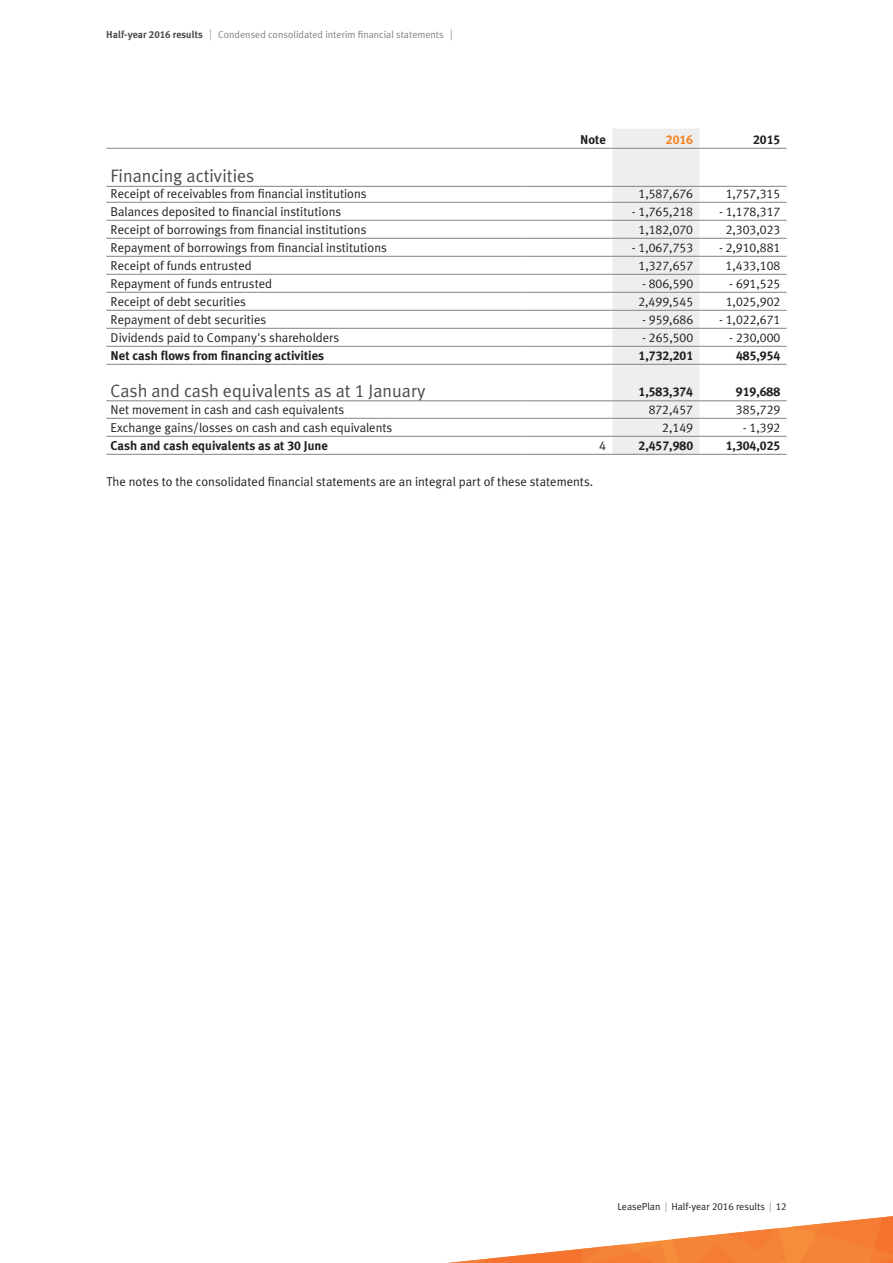
<style>
.page{position:relative;width:893px;height:1263px;background:#fff}
.page>*{position:absolute;margin:0;border:0;box-sizing:border-box;transform-origin:0 0}
.t1{font:18px "Meta Plus Normal";color:#4b4c4d}
.t2{font:12.75px "Meta Plus Normal";color:#231f20}
.t3{font:12.75px "Meta Plus Normal Caps";color:#231f20}
.t4{font:700 12.75px "Meta Plus";color:#231f20}
.t5{font:12.75px "Meta Plus Bold Caps";color:#231f20}
.t6{font:12.75px "Meta Plus Bold Caps";color:#f58220}
.t7{font:10.2px "Meta Plus Normal";color:#808285}
.t8{font:10.2px "Meta Plus Normal";color:#231f20}
.s1{font-family:"Meta Plus";font-weight:700;color:#4b4c4d}
.s2{font-family:"Meta Plus Bold Caps";color:#4b4c4d}
.s3{font-size:14.1px}
.s4{font-family:"Meta Plus Normal"}
.s5{font-family:"Meta Plus";font-weight:700}
.s6{font-family:"Meta Plus Normal Caps"}
.s7{font-family:"Meta Plus Bold Caps";font-weight:400}
.s8{font-size:13.2px;color:#808285}
</style>
<div class="page">
<svg style="left:448px;top:1216px;width:445px;height:47px"></svg>
<div style="left:612px;top:129px;width:87px;height:325px;background:#eeeeef"></div>
<hr style="left:106px;top:186px;width:419px;height:1px;background:#808285">
<hr style="left:525px;top:186px;width:87px;height:1px;background:#808285">
<hr style="left:612px;top:186px;width:87px;height:1px;background:#808285">
<hr style="left:699px;top:186px;width:88px;height:1px;background:#808285">
<hr style="left:106px;top:202px;width:419px;height:1px;background:#808285">
<hr style="left:525px;top:202px;width:87px;height:1px;background:#808285">
<hr style="left:612px;top:202px;width:87px;height:1px;background:#808285">
<hr style="left:699px;top:202px;width:88px;height:1px;background:#808285">
<hr style="left:106px;top:220px;width:419px;height:1px;background:#808285">
<hr style="left:525px;top:220px;width:87px;height:1px;background:#808285">
<hr style="left:612px;top:220px;width:87px;height:1px;background:#808285">
<hr style="left:699px;top:220px;width:88px;height:1px;background:#808285">
<hr style="left:106px;top:238px;width:419px;height:1px;background:#808285">
<hr style="left:525px;top:238px;width:87px;height:1px;background:#808285">
<hr style="left:612px;top:238px;width:87px;height:1px;background:#808285">
<hr style="left:699px;top:238px;width:88px;height:1px;background:#808285">
<hr style="left:106px;top:256px;width:419px;height:1px;background:#808285">
<hr style="left:525px;top:256px;width:87px;height:1px;background:#808285">
<hr style="left:612px;top:256px;width:87px;height:1px;background:#808285">
<hr style="left:699px;top:256px;width:88px;height:1px;background:#808285">
<hr style="left:106px;top:274px;width:419px;height:1px;background:#808285">
<hr style="left:525px;top:274px;width:87px;height:1px;background:#808285">
<hr style="left:612px;top:274px;width:87px;height:1px;background:#808285">
<hr style="left:699px;top:274px;width:88px;height:1px;background:#808285">
<hr style="left:106px;top:292px;width:419px;height:1px;background:#808285">
<hr style="left:525px;top:292px;width:87px;height:1px;background:#808285">
<hr style="left:612px;top:292px;width:87px;height:1px;background:#808285">
<hr style="left:699px;top:292px;width:88px;height:1px;background:#808285">
<hr style="left:106px;top:310px;width:419px;height:1px;background:#808285">
<hr style="left:525px;top:310px;width:87px;height:1px;background:#808285">
<hr style="left:612px;top:310px;width:87px;height:1px;background:#808285">
<hr style="left:699px;top:310px;width:88px;height:1px;background:#808285">
<hr style="left:106px;top:328px;width:419px;height:1px;background:#808285">
<hr style="left:525px;top:328px;width:87px;height:1px;background:#808285">
<hr style="left:612px;top:328px;width:87px;height:1px;background:#808285">
<hr style="left:699px;top:328px;width:88px;height:1px;background:#808285">
<hr style="left:106px;top:346px;width:419px;height:1px;background:#808285">
<hr style="left:525px;top:346px;width:87px;height:1px;background:#808285">
<hr style="left:612px;top:346px;width:87px;height:1px;background:#808285">
<hr style="left:699px;top:346px;width:88px;height:1px;background:#808285">
<hr style="left:106px;top:418px;width:419px;height:1px;background:#808285">
<hr style="left:525px;top:418px;width:87px;height:1px;background:#808285">
<hr style="left:612px;top:418px;width:87px;height:1px;background:#808285">
<hr style="left:699px;top:418px;width:88px;height:1px;background:#808285">
<hr style="left:106px;top:436px;width:419px;height:1px;background:#808285">
<hr style="left:525px;top:436px;width:87px;height:1px;background:#808285">
<hr style="left:612px;top:436px;width:87px;height:1px;background:#808285">
<hr style="left:699px;top:436px;width:88px;height:1px;background:#808285">
<hr style="left:106px;top:454px;width:419px;height:1px;background:#808285">
<hr style="left:525px;top:454px;width:87px;height:1px;background:#808285">
<hr style="left:612px;top:454px;width:87px;height:1px;background:#808285">
<hr style="left:699px;top:454px;width:88px;height:1px;background:#808285">
<hr style="left:106px;top:148px;width:419px;height:1px;background:#808285">
<hr style="left:525px;top:148px;width:87px;height:1px;background:#808285">
<hr style="left:612px;top:148px;width:87px;height:1px;background:#808285">
<hr style="left:699px;top:148px;width:88px;height:1px;background:#808285">
<hr style="left:106px;top:401px;width:419px;height:1px;background:#808285">
<hr style="left:525px;top:401px;width:87px;height:1px;background:#808285">
<hr style="left:612px;top:401px;width:87px;height:1px;background:#808285">
<hr style="left:699px;top:401px;width:88px;height:1px;background:#808285">
<hr style="left:106px;top:364px;width:419px;height:1px;background:#808285">
<hr style="left:525px;top:364px;width:87px;height:1px;background:#808285">
<hr style="left:612px;top:364px;width:87px;height:1px;background:#808285">
<hr style="left:699px;top:364px;width:88px;height:1px;background:#808285">
<p class="t7" style="left:106px;top:28px;width:348px"><span class="s1">Half-year</span> <span class="s2">2016</span> <span class="s1">results</span> <span class="s3">|</span> Condensed consolidated interim financial statements <span class="s3">|</span></p>
<p class="t4" style="left:580px;top:132px;width:27px">Note</p>
<p class="t6" style="left:666px;top:132px;width:29px">2016</p>
<p class="t5" style="left:753px;top:132px;width:29px">2015</p>
<h1 class="t1" style="left:111px;top:165px;width:145px">Financing activities</h1>
<p class="t2" style="left:111px;top:186px;width:258px">Receipt of receivables from financial institutions</p>
<p class="t3" style="left:639px;top:186px;width:56px">1<span class="s4">,</span>587<span class="s4">,</span>676</p>
<p class="t3" style="left:726px;top:186px;width:56px">1<span class="s4">,</span>757<span class="s4">,</span>315</p>
<p class="t2" style="left:111px;top:204px;width:232px">Balances deposited to financial institutions</p>
<p class="t3" style="left:632px;top:204px;width:63px"><span class="s4">-</span> 1<span class="s4">,</span>765<span class="s4">,</span>218</p>
<p class="t3" style="left:719px;top:204px;width:63px"><span class="s4">-</span> 1<span class="s4">,</span>178<span class="s4">,</span>317</p>
<p class="t2" style="left:111px;top:222px;width:257px">Receipt of borrowings from financial institutions</p>
<p class="t3" style="left:639px;top:222px;width:56px">1<span class="s4">,</span>182<span class="s4">,</span>070</p>
<p class="t3" style="left:726px;top:222px;width:56px">2<span class="s4">,</span>303<span class="s4">,</span>023</p>
<p class="t2" style="left:111px;top:240px;width:278px">Repayment of borrowings from financial institutions</p>
<p class="t3" style="left:632px;top:240px;width:63px"><span class="s4">-</span> 1<span class="s4">,</span>067<span class="s4">,</span>753</p>
<p class="t3" style="left:719px;top:240px;width:63px"><span class="s4">-</span> 2<span class="s4">,</span>910<span class="s4">,</span>881</p>
<p class="t2" style="left:111px;top:258px;width:143px">Receipt of funds entrusted</p>
<p class="t3" style="left:639px;top:258px;width:56px">1<span class="s4">,</span>327<span class="s4">,</span>657</p>
<p class="t3" style="left:726px;top:258px;width:56px">1<span class="s4">,</span>433<span class="s4">,</span>108</p>
<p class="t2" style="left:111px;top:276px;width:163px">Repayment of funds entrusted</p>
<p class="t3" style="left:642px;top:276px;width:53px"><span class="s4">-</span> 806<span class="s4">,</span>590</p>
<p class="t3" style="left:729px;top:276px;width:53px"><span class="s4">-</span> 691<span class="s4">,</span>525</p>
<p class="t2" style="left:111px;top:294px;width:137px">Receipt of debt securities</p>
<p class="t3" style="left:638px;top:294px;width:56px">2<span class="s4">,</span>499<span class="s4">,</span>545</p>
<p class="t3" style="left:726px;top:294px;width:56px">1<span class="s4">,</span>025<span class="s4">,</span>902</p>
<p class="t2" style="left:111px;top:312px;width:157px">Repayment of debt securities</p>
<p class="t3" style="left:642px;top:312px;width:53px"><span class="s4">-</span> 959<span class="s4">,</span>686</p>
<p class="t3" style="left:719px;top:312px;width:63px"><span class="s4">-</span> 1<span class="s4">,</span>022<span class="s4">,</span>671</p>
<p class="t2" style="left:111px;top:330px;width:230px">Dividends paid to Company's shareholders</p>
<p class="t3" style="left:642px;top:330px;width:53px"><span class="s4">-</span> 265<span class="s4">,</span>500</p>
<p class="t3" style="left:729px;top:330px;width:53px"><span class="s4">-</span> 230<span class="s4">,</span>000</p>
<p class="t4" style="left:111px;top:348px;width:215px">Net cash flows from financing activities</p>
<p class="t5" style="left:639px;top:348px;width:56px">1<span class="s5">,</span>732<span class="s5">,</span>201</p>
<p class="t5" style="left:736px;top:348px;width:46px">485<span class="s5">,</span>954</p>
<h1 class="t1" style="left:111px;top:380px;width:316px">Cash and cash equivalents as at <span class="s6">1</span> January</h1>
<p class="t5" style="left:639px;top:384px;width:56px">1<span class="s5">,</span>583<span class="s5">,</span>374</p>
<p class="t5" style="left:736px;top:384px;width:46px">919<span class="s5">,</span>688</p>
<p class="t2" style="left:111px;top:402px;width:235px">Net movement in cash and cash equivalents</p>
<p class="t3" style="left:649px;top:402px;width:46px">872<span class="s4">,</span>457</p>
<p class="t3" style="left:736px;top:402px;width:46px">385<span class="s4">,</span>729</p>
<p class="t2" style="left:111px;top:420px;width:283px">Exchange gains/losses on cash and cash equivalents</p>
<p class="t3" style="left:662px;top:420px;width:32px">2<span class="s4">,</span>149</p>
<p class="t3" style="left:743px;top:420px;width:39px"><span class="s4">-</span> 1<span class="s4">,</span>392</p>
<p class="t4" style="left:111px;top:438px;width:219px">Cash and cash equivalents as at <span class="s7">30</span> June</p>
<p class="t3" style="left:599px;top:438px;width:8px">4</p>
<p class="t5" style="left:639px;top:438px;width:56px">2<span class="s5">,</span>457<span class="s5">,</span>980</p>
<p class="t5" style="left:726px;top:438px;width:56px">1<span class="s5">,</span>304<span class="s5">,</span>025</p>
<p class="t2" style="left:106px;top:474px;width:488px">The notes to the consolidated financial statements are an integral part of these statements.</p>
<p class="t8" style="left:618px;top:1200px;width:171px">LeasePlan <span class="s8">|</span> Half-year <span class="s6">2016</span> results <span class="s8">|</span> <span class="s6">12</span></p>
</div>
